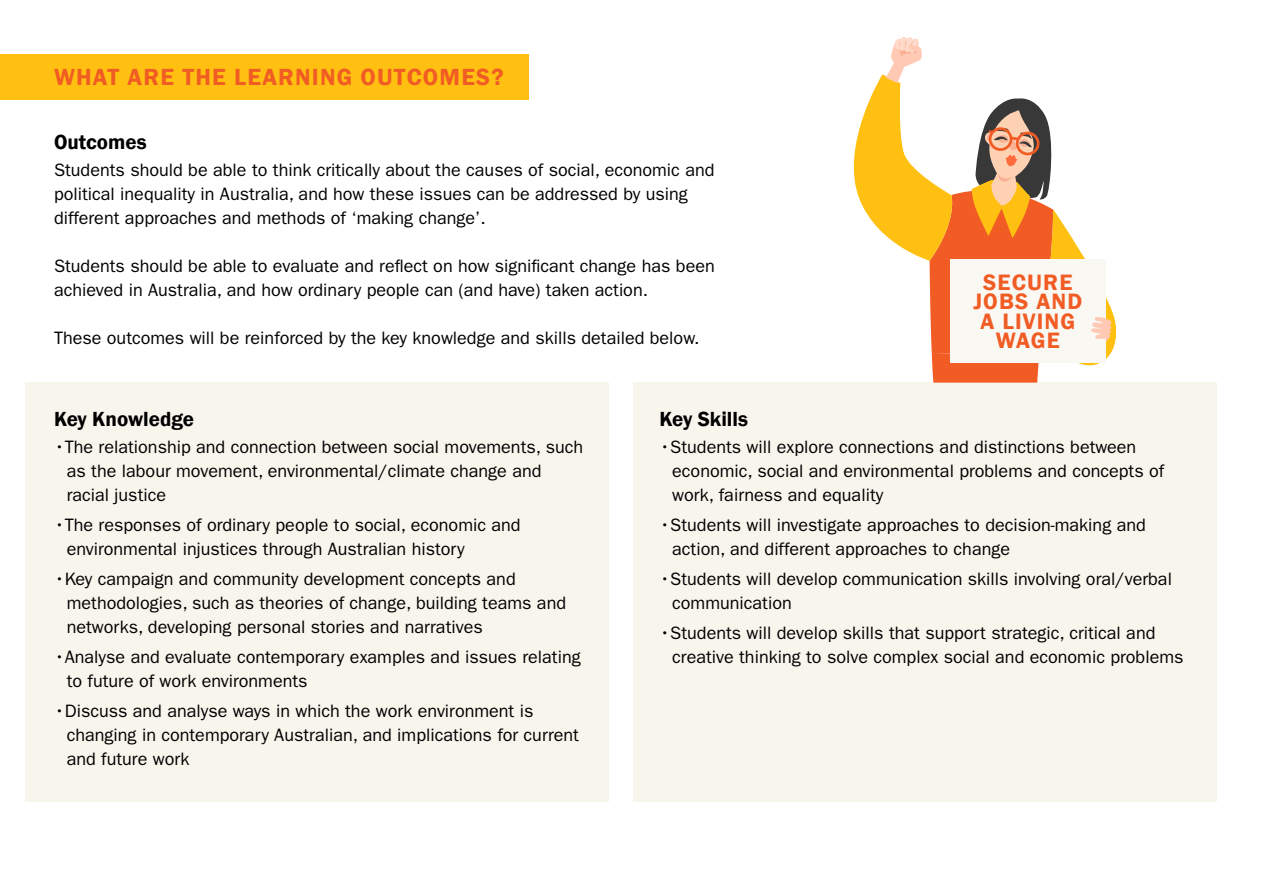
<style>
.page{position:relative;width:1263px;height:893px;background:#fff}
.page>*{position:absolute;margin:0;border:0;box-sizing:border-box;transform-origin:0 0}
.t1{font:600 24px "Franklin Gothic";letter-spacing:.05em;color:#f15c24}
.t2{font:600 22.95px/19.5px "Franklin Gothic";letter-spacing:.05em;color:#f15c24;text-align:center}
.t3{font:600 21px "Franklin Gothic";color:#000}
.t4{font:18px/24px "ITC Franklin Gothic Std";color:#000}
</style>
<div class="page">
<div style="left:25px;top:382px;width:584px;height:420px;background:#f8f5ed"></div>
<div style="left:633px;top:382px;width:584px;height:420px;background:#f8f5ed"></div>
<div style="left:0;top:54px;width:528px;height:46px;background:#ffc011"></div>
<svg style="left:853px;top:36px;width:264px;height:347px"></svg>
<p class="t1" style="left:54px;top:62px;width:451px">WHAT ARE THE LEARNING OUTCOMES?</p>
<p class="t3" style="left:54px;top:129px;width:94px">Outcomes</p>
<p class="t4" style="left:54px;top:158px;width:662px">Students should be able to think critically about the causes of social, economic and political inequality in Australia, and how these issues can be addressed by using different approaches and methods of ‘making change’.</p>
<p class="t4" style="left:54px;top:254px;width:662px">Students should be able to evaluate and reflect on how significant change has been achieved in Australia, and how ordinary people can (and have) taken action.</p>
<p class="t4" style="left:54px;top:326px;width:647px">These outcomes will be reinforced by the key knowledge and skills detailed below.</p>
<p class="t2" style="left:973px;top:273px;width:110px">SECURE<br>JOBS AND<br>A LIVING<br>WAGE</p>
<p class="t3" style="left:54px;top:406px;width:142px">Key Knowledge</p>
<p class="t4" style="left:67px;top:435px;width:518px;text-indent:-13px">•The relationship and connection between social movements, such as the labour movement, environmental/climate change and racial justice</p>
<p class="t4" style="left:67px;top:513px;width:455px;text-indent:-13px">•The responses of ordinary people to social, economic and environmental injustices through Australian history</p>
<p class="t4" style="left:67px;top:567px;width:501px;text-indent:-13px">•Key campaign and community development concepts and methodologies, such as theories of change, building teams and networks, developing personal stories and narratives</p>
<p class="t4" style="left:67px;top:645px;width:515px;text-indent:-13px">•Analyse and evaluate contemporary examples and issues relating to future of work environments</p>
<p class="t4" style="left:67px;top:699px;width:514px;text-indent:-13px">•Discuss and analyse ways in which the work environment is changing in contemporary Australian, and implications for current and future work</p>
<p class="t3" style="left:659px;top:406px;width:90px">Key Skills</p>
<p class="t4" style="left:672px;top:435px;width:493px;text-indent:-13px">•Students will explore connections and distinctions between economic, social and environmental problems and concepts of work, fairness and equality</p>
<p class="t4" style="left:672px;top:513px;width:475px;text-indent:-13px">•Students will investigate approaches to decision-making and action, and different approaches to change</p>
<p class="t4" style="left:672px;top:567px;width:501px;text-indent:-13px">•Students will develop communication skills involving oral/verbal communication</p>
<p class="t4" style="left:672px;top:621px;width:513px;text-indent:-13px">•Students will develop skills that support strategic, critical and creative thinking to solve complex social and economic problems</p>
</div>
